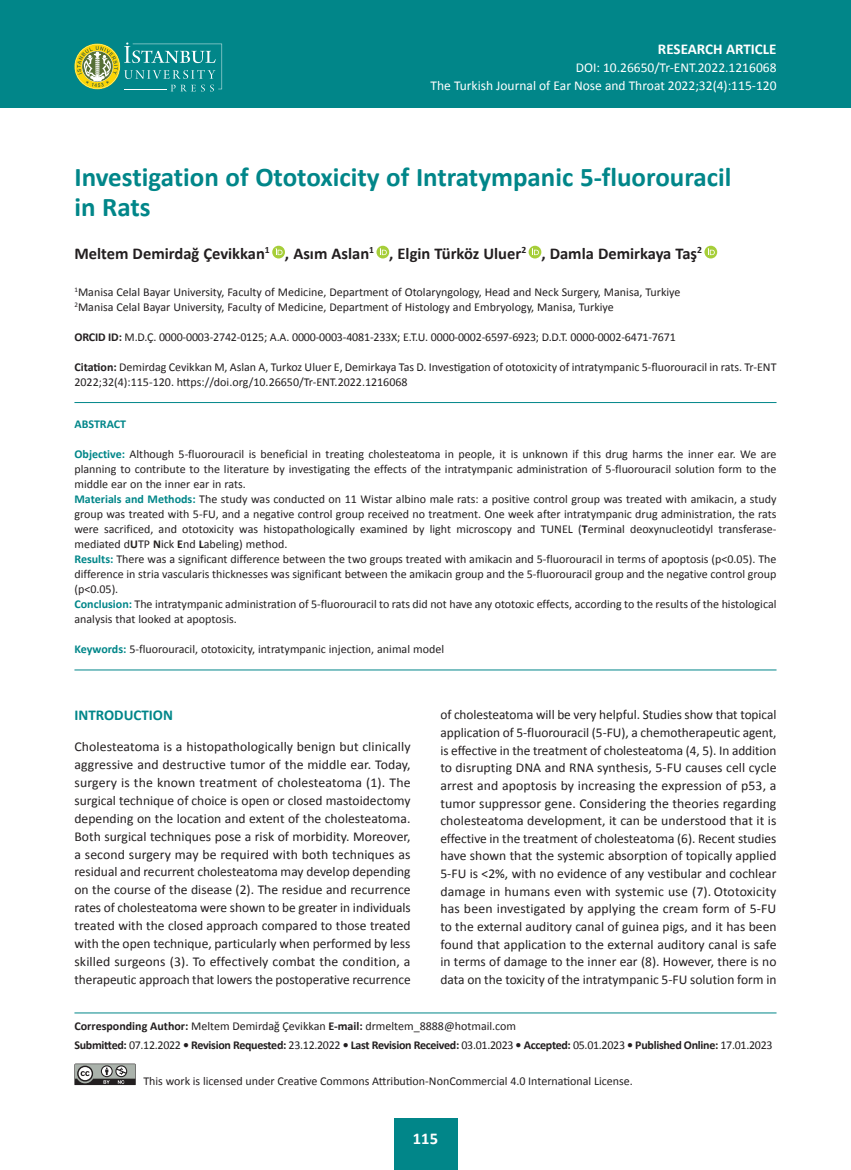
<style>
.page{position:relative;width:851px;height:1170px;background:#fff}
.page>*{position:absolute;margin:0;border:0;box-sizing:border-box;transform-origin:0 0}
.t1{font:700 27px/30px "Calibri";color:#018689}
.t2{font:700 16.5px "Calibri";color:#231f20}
.t3{font:700 16.5px "Calibri";color:#fff}
.t4{font:700 15px "Calibri";color:#fff}
.t5{font:700 15px "Calibri";color:#018689}
.t6{font:13.5px/17.5px "Calibri";letter-spacing:-.005em;color:#231f20;text-align:justify}
.t7{font:13.5px/18px "Calibri";color:#fff;text-align:right}
.t8{font:12px/15px "Calibri";color:#231f20}
.t9{font:700 12px/19.2px "Calibri";letter-spacing:-.025em;color:#231f20}
.t10{font:700 12px "Calibri";color:#018689}
.s1{font-weight:700}
.s2{font-weight:700;color:#018689}
.s3{font-weight:400}
</style>
<div class="page">
<div style="left:393px;top:1118px;width:64px;height:51px;background:#018689"></div>
<div style="left:0;top:0;width:850px;height:107px;background:#018689"></div>
<svg style="left:272px;top:246px;width:13px;height:12px"></svg>
<svg style="left:275px;top:248px;width:7px;height:7px"></svg>
<div style="left:376px;top:246px;width:13px;height:12px;background:#a6ce39;border-radius:50%"></div>
<svg style="left:380px;top:248px;width:7px;height:7px"></svg>
<div style="left:528px;top:246px;width:13px;height:12px;background:#a6ce39;border-radius:50%"></div>
<svg style="left:532px;top:248px;width:7px;height:7px"></svg>
<svg style="left:704px;top:246px;width:13px;height:12px"></svg>
<svg style="left:707px;top:248px;width:7px;height:7px"></svg>
<hr style="left:74px;top:1012px;width:702px;height:1px;background:#018689">
<hr style="left:74px;top:402px;width:702px;height:1px;background:#018689">
<hr style="left:74px;top:669px;width:702px;height:1px;background:#018689">
<svg style="left:74px;top:1063px;width:62px;height:21px"></svg>
<svg style="left:74px;top:43px;width:148px;height:49px"></svg>
<p class="t4" style="left:658px;top:39px;width:120px">RESEARCH ARTICLE</p>
<p class="t7" style="left:430px;top:58px;width:347px">DOI: 10.26650/Tr-ENT.2022.1216068<br>The Turkish Journal of Ear Nose and Throat 2022;32(4):115-120</p>
<h1 class="t1" style="left:74px;top:162px;width:658px">Investigation of Ototoxicity of Intratympanic 5-fluorouracil in Rats</h1>
<h2 class="t2" style="left:74px;top:242px;width:629px">Meltem Demirdağ Çevikkan<sup>1</sup> , Asım Aslan<sup>1</sup> , Elgin Türköz Uluer<sup>2</sup> , Damla Demirkaya Taş<sup>2</sup></h2>
<p class="t8" style="left:74px;top:284px;width:607px"><sup>1</sup>Manisa Celal Bayar University, Faculty of Medicine, Department of Otolaryngology, Head and Neck Surgery, Manisa, Turkiye<br><sup>2</sup>Manisa Celal Bayar University, Faculty of Medicine, Department of Histology and Embryology, Manisa, Turkiye</p>
<p class="t8" style="left:74px;top:329px;width:602px"><span class="s1">ORCID ID:</span> M.D.Ç. 0000-0003-2742-0125; A.A. 0000-0003-4081-233X; E.T.U. 0000-0002-6597-6923; D.D.T. 0000-0002-6471-7671</p>
<p class="t8" style="left:74px;top:359px;width:703px"><span class="s1">Citation:</span> Demirdag Cevikkan M, Aslan A, Turkoz Uluer E, Demirkaya Tas D. Investigation of ototoxicity of intratympanic 5-fluorouracil in rats. Tr-ENT<br>2022;32(4):115-120. https://doi.org/10.26650/Tr-ENT.2022.1216068</p>
<p class="t10" style="left:74px;top:416px;width:53px">ABSTRACT</p>
<p class="t8" style="left:74px;top:446px;width:703px"><span class="s2">Objective:</span> Although 5-fluorouracil is beneficial in treating cholesteatoma in people, it is unknown if this drug harms the inner ear. We are planning to contribute to the literature by investigating the effects of the intratympanic administration of 5-fluorouracil solution form to the middle ear on the inner ear in rats.<br><span class="s2">Materials and Methods:</span> The study was conducted on 11 Wistar albino male rats: a positive control group was treated with amikacin, a study group was treated with 5-FU, and a negative control group received no treatment. One week after intratympanic drug administration, the rats were sacrificed, and ototoxicity was histopathologically examined by light microscopy and TUNEL (<span class="s1">T</span>erminal deoxynucleotidyl transferase&shy;mediated d<span class="s1">U</span>TP <span class="s1">N</span>ick <span class="s1">E</span>nd <span class="s1">L</span>abeling) method.<br><span class="s2">Results:</span> There was a significant difference between the two groups treated with amikacin and 5-fluorouracil in terms of apoptosis (p&lt;0.05). The difference in stria vascularis thicknesses was significant between the amikacin group and the 5-fluorouracil group and the negative control group (p&lt;0.05).<br><span class="s2">Conclusion:</span> The intratympanic administration of 5-fluorouracil to rats did not have any ototoxic effects, according to the results of the histological analysis that looked at apoptosis.</p>
<p class="t8" style="left:74px;top:641px;width:371px"><span class="s2">Keywords:</span> 5-fluorouracil, ototoxicity, intratympanic injection, animal model</p>
<p class="t5" style="left:74px;top:705px;width:100px">INTRODUCTION</p>
<p class="t6" style="left:74px;top:737px;width:337px">Cholesteatoma is a histopathologically benign but clinically aggressive and destructive tumor of the middle ear. Today, surgery is the known treatment of cholesteatoma (1). The surgical technique of choice is open or closed mastoidectomy depending on the location and extent of the cholesteatoma.<br>Both surgical techniques pose a risk of morbidity. Moreover, a second surgery may be required with both techniques as residual and recurrent cholesteatoma may develop depending on the course of the disease (2). The residue and recurrence rates of cholesteatoma were shown to be greater in individuals treated with the closed approach compared to those treated with the open technique, particularly when performed by less skilled surgeons (3). To effectively combat the condition, a therapeutic approach that lowers the postoperative recurrence</p>
<p class="t6" style="left:440px;top:706px;width:337px">of cholesteatoma will be very helpful. Studies show that topical application of 5-fluorouracil (5-FU), a chemotherapeutic agent, is effective in the treatment of cholesteatoma (4, 5). In addition to disrupting DNA and RNA synthesis, 5-FU causes cell cycle arrest and apoptosis by increasing the expression of p53, a tumor suppressor gene. Considering the theories regarding cholesteatoma development, it can be understood that it is effective in the treatment of cholesteatoma (6). Recent studies have shown that the systemic absorption of topically applied 5-FU is &lt;2%, with no evidence of any vestibular and cochlear damage in humans even with systemic use (7). Ototoxicity has been investigated by applying the cream form of 5-FU to the external auditory canal of guinea pigs, and it has been found that application to the external auditory canal is safe in terms of damage to the inner ear (8). However, there is no data on the toxicity of the intratympanic 5-FU solution form in</p>
<p class="t9" style="left:74px;top:1016px;width:699px">Corresponding Author: <span class="s3">Meltem Demirdağ Çevikkan</span> E-mail: <span class="s3">drmeltem_8888@hotmail.com<br></span>Submitted: <span class="s3">07.12.2022</span> • Revision Requested: <span class="s3">23.12.2022</span> • Last Revision Received: <span class="s3">03.01.2023</span> • Accepted: <span class="s3">05.01.2023</span> • Published Online: <span class="s3">17.01.2023</span></p>
<p class="t8" style="left:143px;top:1073px;width:491px">This work is licensed under Creative Commons Attribution-NonCommercial 4.0 International License.</p>
<h2 class="t3" style="left:413px;top:1127px;width:27px">115</h2>
</div>
